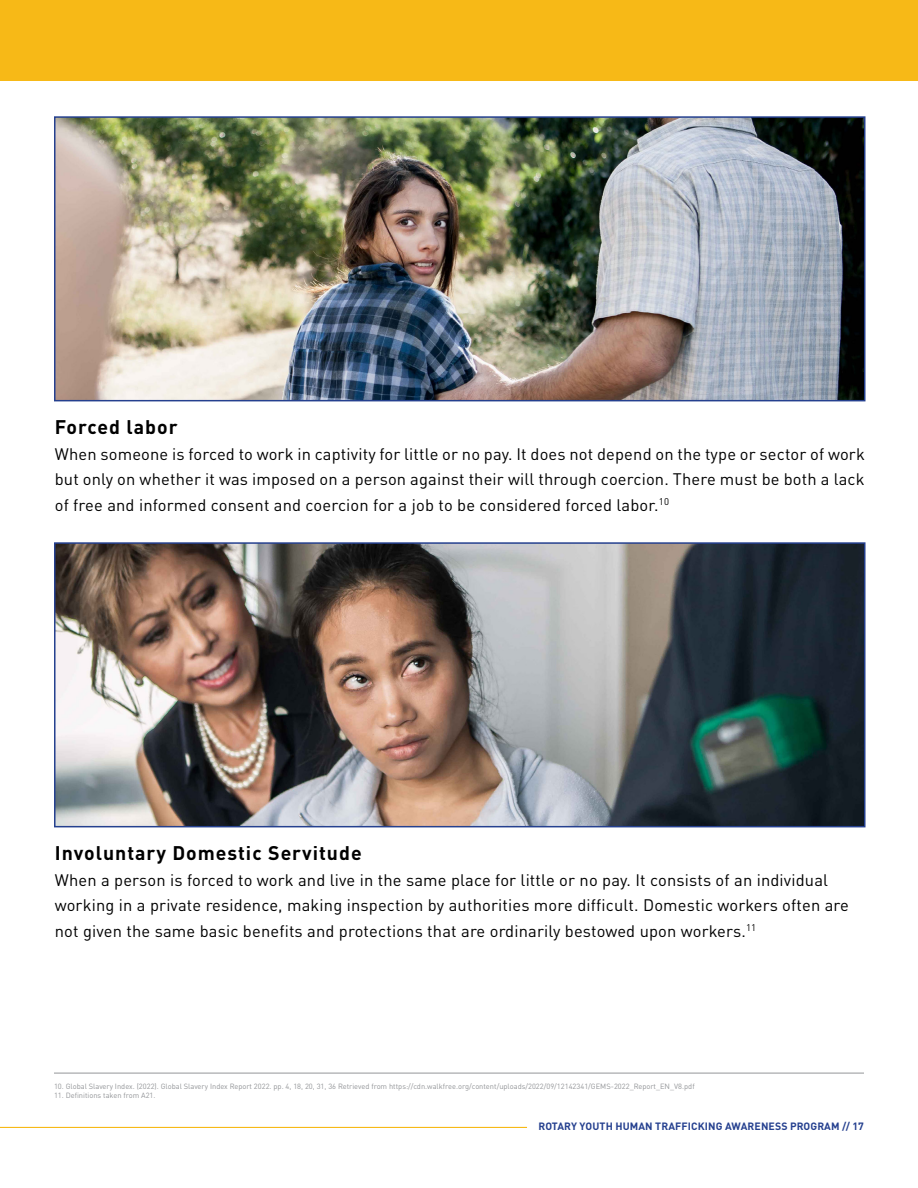
<style>
.page{position:relative;width:918px;height:1188px;background:#fff}
.page>*{position:absolute;margin:0;border:0;box-sizing:border-box;transform-origin:0 0}
.t1{font:700 19.5px "DIN Pro";letter-spacing:.05em;color:#000}
.t2{font:16.5px/25.5px "DIN Pro";letter-spacing:.01em;color:#000;text-align:justify}
.t3{font:700 10.5px "DIN Pro";letter-spacing:.01em;color:#25408f}
.t4{font:7.5px "DIN Pro";color:#939598}
</style>
<div class="page">
<div style="left:0;top:0;width:918px;height:81px;background:#f7b917"></div>
<hr style="left:0;top:1127px;width:527px;height:1px;background:#f7b917">
<img style="left:57px;top:119px;width:806px;height:279px">
<div style="left:54px;top:116px;width:812px;height:285px;border:2px solid #25408f"></div>
<img style="left:57px;top:545px;width:806px;height:279px">
<div style="left:54px;top:542px;width:812px;height:285px;border:2px solid #25408f"></div>
<hr style="left:54px;top:1073px;width:810px;height:1px;background:#939598">
<p class="t1" style="left:55px;top:411px;width:124px">Forced labor</p>
<p class="t2" style="left:55px;top:439px;width:812px">When someone is forced to work in captivity for little or no pay. It does not depend on the type or sector of work but only on whether it was imposed on a person against their will through coercion. There must be both a lack of free and informed consent and coercion for a job to be considered forced labor.<sup>10</sup></p>
<p class="t1" style="left:55px;top:837px;width:308px">Involuntary Domestic Servitude</p>
<p class="t2" style="left:55px;top:865px;width:796px;text-align:left">When a person is forced to work and live in the same place for little or no pay. It consists of an individual working in a private residence, making inspection by authorities more difficult. Domestic workers often are not given the same basic benefits and protections that are ordinarily bestowed upon workers.<sup>11</sup></p>
<p class="t4" style="left:54px;top:1080px;width:642px">10. Global Slavery Index. (2022). Global Slavery Index Report 2022. pp. 4, 18, 20, 31, 36 Retrieved from https://cdn.walkfree.org/content/uploads/2022/09/12142341/GEMS-2022_Report_EN_V8.pdf</p>
<p class="t4" style="left:54px;top:1089px;width:103px">11. Definitions taken from A21.</p>
<p class="t3" style="left:538px;top:1118px;width:327px">ROTARY YOUTH HUMAN TRAFFICKING AWARENESS PROGRAM // 17</p>
</div>
